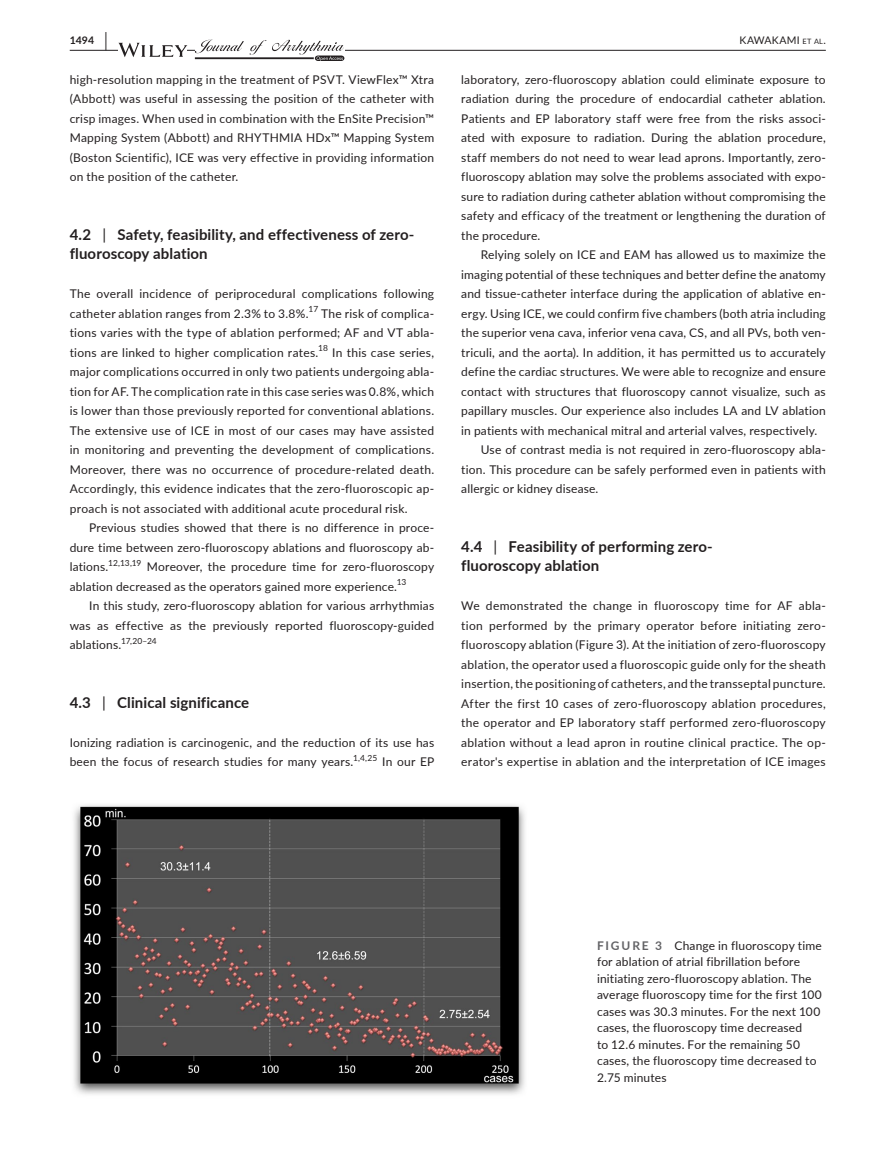
<style>
.page{position:relative;width:893px;height:1174px;background:#fff}
.page>*{position:absolute;margin:0;border:0;box-sizing:border-box;transform-origin:0 0}
.t1{font:700 15px/19.5px "Lato";letter-spacing:.005em;color:#231f20}
.t2{font:12px/19.5px "Lato";letter-spacing:.015em;color:#231f20;text-align:justify}
.t3{font:10.5px "Lato";letter-spacing:.025em;color:#231f20}
.t4{font:700 10.5px "Lato";color:#231f20}
.t5{font:8.4px "Lato";color:#231f20}
.s1{font-size:19.5px}
.s2{font-size:7.35px}
.s3{font-weight:400}
.s4{font-weight:700;color:#636366}
</style>
<div class="page">
<hr style="left:70px;top:50px;width:756px;height:1px;background:#231f20">
<svg style="left:118px;top:43px;width:69px;height:14px"></svg>
<svg style="left:195px;top:40px;width:149px;height:21px"></svg>
<img style="left:74px;top:805px;width:451px;height:290px">
<p class="t4" style="left:70px;top:33px;width:39px">1494 <span class="s1">|</span></p>
<p class="t3" style="left:739px;top:33px;width:88px">KAWAKAMI <span class="s2">et al</span>.</p>
<p class="t2" style="left:70px;top:69px;width:366px">high-resolution mapping in the treatment of PSVT. ViewFlex™ Xtra (Abbott) was useful in assessing the position of the catheter with crisp images. When used in combination with the EnSite Precision™ Mapping System (Abbott) and RHYTHMIA HDx™ Mapping System (Boston Scientific), ICE was very effective in providing information on the position of the catheter.</p>
<p class="t2" style="left:461px;top:69px;width:366px">laboratory, zero-fluoroscopy ablation could eliminate exposure to radiation during the procedure of endocardial catheter ablation.<br>Patients and EP laboratory staff were free from the risks associ&shy;ated with exposure to radiation. During the ablation procedure, staff members do not need to wear lead aprons. Importantly, zero&shy;fluoroscopy ablation may solve the problems associated with expo&shy;sure to radiation during catheter ablation without compromising the safety and efficacy of the treatment or lengthening the duration of the procedure.</p>
<p class="t2" style="left:481px;top:245px;width:347px">Relying solely on ICE and EAM has allowed us to maximize the</p>
<p class="t2" style="left:461px;top:264px;width:366px">imaging potential of these techniques and better define the anatomy</p>
<p class="t2" style="left:461px;top:284px;width:366px">and tissue-catheter interface during the application of ablative en-</p>
<p class="t2" style="left:461px;top:303px;width:366px">ergy. Using ICE, we could confirm five chambers (both atria including</p>
<p class="t2" style="left:461px;top:323px;width:366px">the superior vena cava, inferior vena cava, CS, and all PVs, both ven-</p>
<p class="t2" style="left:461px;top:342px;width:366px">triculi, and the aorta). In addition, it has permitted us to accurately</p>
<p class="t2" style="left:461px;top:362px;width:366px">define the cardiac structures. We were able to recognize and ensure</p>
<p class="t2" style="left:461px;top:381px;width:366px">contact with structures that fluoroscopy cannot visualize, such as</p>
<p class="t2" style="left:461px;top:401px;width:366px">papillary muscles. Our experience also includes LA and LV ablation</p>
<p class="t2" style="left:461px;top:420px;width:358px">in patients with mechanical mitral and arterial valves, respectively.</p>
<p class="t2" style="left:481px;top:440px;width:346px">Use of contrast media is not required in zero-fluoroscopy abla-</p>
<p class="t2" style="left:461px;top:459px;width:366px">tion. This procedure can be safely performed even in patients with</p>
<p class="t2" style="left:461px;top:479px;width:139px">allergic or kidney disease.</p>
<p class="t1" style="left:70px;top:224px;width:346px">4.2 <span class="s3">|</span> Safety, feasibility, and effectiveness of zero&shy;fluoroscopy ablation</p>
<p class="t2" style="left:70px;top:284px;width:366px">The overall incidence of periprocedural complications following catheter ablation ranges from 2.3% to 3.8%.</p>
<p class="t5" style="left:309px;top:303px;width:11px">17</p>
<p class="t2" style="left:70px;top:303px;width:366px;text-indent:251px">The risk of complica&shy;tions varies with the type of ablation performed; AF and VT abla&shy;tions are linked to higher complication rates.</p>
<p class="t5" style="left:318px;top:342px;width:11px">18</p>
<p class="t2" style="left:70px;top:342px;width:366px;text-indent:263px">In this case series, major complications occurred in only two patients undergoing abla&shy;tion for AF. The complication rate in this case series was 0.8%, which is lower than those previously reported for conventional ablations.<br>The extensive use of ICE in most of our cases may have assisted in monitoring and preventing the development of complications.<br>Moreover, there was no occurrence of procedure-related death.<br>Accordingly, this evidence indicates that the zero-fluoroscopic ap&shy;proach is not associated with additional acute procedural risk.</p>
<p class="t2" style="left:70px;top:518px;width:366px;text-indent:20px">Previous studies showed that there is no difference in proce&shy;dure time between zero-fluoroscopy ablations and fluoroscopy ab&shy;lations.</p>
<p class="t1" style="left:461px;top:536px;width:253px">4.4 <span class="s3">|</span> Feasibility of performing zero&shy;fluoroscopy ablation</p>
<p class="t2" style="left:461px;top:596px;width:366px">We demonstrated the change in fluoroscopy time for AF abla&shy;tion performed by the primary operator before initiating zero&shy;fluoroscopy ablation (Figure 3). At the initiation of zero-fluoroscopy ablation, the operator used a fluoroscopic guide only for the sheath insertion, the positioning of catheters, and the transseptal puncture.<br>After the first 10 cases of zero-fluoroscopy ablation procedures, the operator and EP laboratory staff performed zero-fluoroscopy ablation without a lead apron in routine clinical practice. The op&shy;erator's expertise in ablation and the interpretation of ICE images</p>
<p class="t5" style="left:108px;top:557px;width:35px">12,13,19</p>
<p class="t2" style="left:70px;top:557px;width:366px;text-indent:77px">Moreover, the procedure time for zero-fluoroscopy ablation decreased as the operators gained more experience.</p>
<p class="t5" style="left:397px;top:576px;width:11px">13</p>
<p class="t2" style="left:70px;top:596px;width:366px;text-indent:19px">In this study, zero-fluoroscopy ablation for various arrhythmias was as effective as the previously reported fluoroscopy-guided ablations.</p>
<p class="t5" style="left:121px;top:635px;width:37px">17,20–24</p>
<p class="t1" style="left:70px;top:692px;width:181px">4.3 <span class="s3">|</span> Clinical significance</p>
<p class="t2" style="left:70px;top:732px;width:366px">Ionizing radiation is carcinogenic, and the reduction of its use has been the focus of research studies for many years.</p>
<p class="t5" style="left:353px;top:752px;width:26px">1,4,25</p>
<p class="t2" style="left:382px;top:752px;width:53px">In our EP</p>
<p class="t2" style="left:597px;top:936px;width:226px;line-height:16.5px;text-align:left"><span class="s4">FIGURE 3</span> Change in fluoroscopy time for ablation of atrial fibrillation before initiating zero-fluoroscopy ablation. The average fluoroscopy time for the first 100 cases was 30.3 minutes. For the next 100 cases, the fluoroscopy time decreased<br>to 12.6 minutes. For the remaining 50 cases, the fluoroscopy time decreased to 2.75 minutes</p>
</div>
